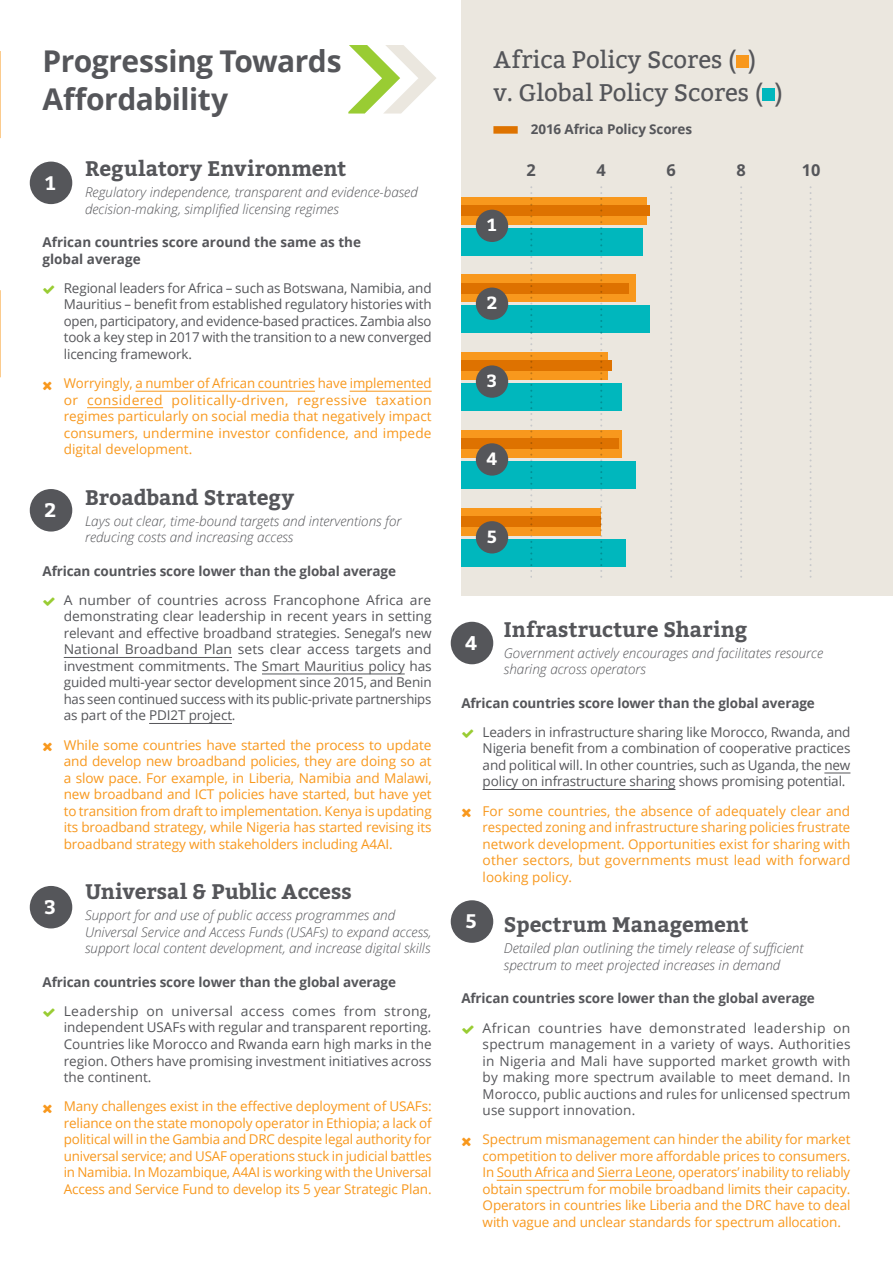
<style>
.page{position:relative;width:893px;height:1263px;background:#fff}
.page>*{position:absolute;margin:0;border:0;box-sizing:border-box;transform-origin:0 0}
.t1{font:700 30px/37.5px "Open Sans";letter-spacing:-.015em;color:#55565a}
.t2{font:24px/33px "Bitter";color:#55565a}
.t3{font:700 21px "Bitter";color:#55565a}
.t4{font:700 19.5px "Bitter";color:#fff}
.t5{font:700 17.55px "Bitter";color:#fff}
.t6{font:700 16.35px "Open Sans";color:#55565a}
.t7{font:13.5px/16.5px "Open Sans";letter-spacing:-.01em;color:#f8981d;text-align:justify}
.t8{font:13.5px/16.5px "Open Sans";letter-spacing:-.01em;color:#55565a;text-align:justify}
.t9{font:italic 300 13.5px/16.5px "Open Sans";color:#55565a}
.t10{font:700 13.5px/16.5px "Open Sans";letter-spacing:-.01em;color:#55565a}
</style>
<div class="page">
<div style="left:461px;top:0;width:432px;height:595px;background:#ebe7df"></div>
<hr style="left:135px;top:391px;width:180px;height:1px;background:#f8981d">
<hr style="left:350px;top:391px;width:82px;height:1px;background:#f8981d">
<hr style="left:87px;top:407px;width:76px;height:1px;background:#f8981d">
<hr style="left:64px;top:657px;width:168px;height:1px;background:#55565a">
<hr style="left:262px;top:674px;width:143px;height:1px;background:#55565a">
<hr style="left:149px;top:723px;width:83px;height:1px;background:#55565a">
<svg style="left:824px;top:773px;width:26px;height:1px"></svg>
<hr style="left:483px;top:789px;width:192px;height:1px;background:#55565a">
<hr style="left:497px;top:1180px;width:72px;height:1px;background:#f8981d">
<hr style="left:597px;top:1180px;width:75px;height:1px;background:#f8981d">
<svg style="left:348px;top:45px;width:88px;height:69px"></svg>
<div style="left:736px;top:55px;width:12px;height:13px;background:#f8981d"></div>
<div style="left:763px;top:88px;width:12px;height:13px;background:#00b7bd"></div>
<div style="left:461px;top:228px;width:182px;height:28px;background:#00b7bd"></div>
<div style="left:461px;top:305px;width:189px;height:28px;background:#00b7bd"></div>
<div style="left:461px;top:383px;width:161px;height:28px;background:#00b7bd"></div>
<div style="left:461px;top:461px;width:175px;height:28px;background:#00b7bd"></div>
<div style="left:461px;top:539px;width:165px;height:28px;background:#00b7bd"></div>
<div style="left:461px;top:197px;width:186px;height:28px;background:#f8981d"></div>
<div style="left:461px;top:274px;width:175px;height:28px;background:#f8981d"></div>
<div style="left:461px;top:352px;width:147px;height:28px;background:#f8981d"></div>
<div style="left:461px;top:430px;width:161px;height:28px;background:#f8981d"></div>
<div style="left:461px;top:508px;width:140px;height:28px;background:#f8981d"></div>
<div style="left:461px;top:205px;width:189px;height:11px;background:#de7200"></div>
<div style="left:461px;top:283px;width:168px;height:10px;background:#de7200"></div>
<div style="left:461px;top:361px;width:151px;height:10px;background:#de7200"></div>
<div style="left:461px;top:438px;width:158px;height:11px;background:#de7200"></div>
<div style="left:461px;top:516px;width:140px;height:11px;background:#de7200"></div>
<svg style="left:530px;top:186px;width:2px;height:392px"></svg>
<svg style="left:600px;top:186px;width:2px;height:392px"></svg>
<svg style="left:670px;top:186px;width:2px;height:392px"></svg>
<svg style="left:740px;top:186px;width:2px;height:392px"></svg>
<svg style="left:810px;top:186px;width:1px;height:392px"></svg>
<div style="left:476px;top:210px;width:32px;height:32px;background:#55565a;border-radius:50%"></div>
<div style="left:476px;top:288px;width:32px;height:32px;background:#55565a;border-radius:50%"></div>
<div style="left:476px;top:365px;width:32px;height:33px;background:#55565a;border-radius:50%"></div>
<div style="left:476px;top:443px;width:32px;height:33px;background:#55565a;border-radius:50%"></div>
<div style="left:476px;top:521px;width:32px;height:32px;background:#55565a;border-radius:50%"></div>
<div style="left:30px;top:162px;width:42px;height:42px;background:#55565a;border-radius:50%"></div>
<div style="left:30px;top:489px;width:42px;height:42px;background:#55565a;border-radius:50%"></div>
<div style="left:30px;top:886px;width:42px;height:42px;background:#55565a;border-radius:50%"></div>
<div style="left:451px;top:622px;width:42px;height:42px;background:#55565a;border-radius:50%"></div>
<div style="left:451px;top:900px;width:42px;height:43px;background:#55565a;border-radius:50%"></div>
<div style="left:497px;top:126px;width:17px;height:8px;background:#de7300"></div>
<h1 class="t1" style="left:43px;top:42px;width:301px">Progressing Towards<br>Affordability</h1>
<h3 class="t3" style="left:85px;top:160px;width:263px">Regulatory Environment</h3>
<p class="t9" style="left:85px;top:185px;width:334px">Regulatory independence, transparent and evidence-based decision-making, simplified licensing regimes</p>
<p class="t10" style="left:43px;top:234px;width:320px">African countries score around the same as the global average</p>
<p class="t8" style="left:64px;top:281px;width:369px">Regional leaders for Africa – such as Botswana, Namibia, and Mauritius – benefit from established regulatory histories with open, participatory, and evidence-based practices. Zambia also took a key step in 2017 with the transition to a new converged licencing framework.</p>
<p class="t7" style="left:64px;top:376px;width:369px">Worryingly, a number of African countries have implemented or considered politically-driven, regressive taxation regimes particularly on social media that negatively impact consumers, undermine investor confidence, and impede digital development.</p>
<h3 class="t3" style="left:85px;top:488px;width:211px">Broadband Strategy</h3>
<p class="t9" style="left:85px;top:514px;width:318px">Lays out clear, time-bound targets and interventions for reducing costs and increasing access</p>
<p class="t10" style="left:43px;top:562px;width:355px">African countries score lower than the global average</p>
<p class="t8" style="left:64px;top:593px;width:369px">A number of countries across Francophone Africa are demonstrating clear leadership in recent years in setting relevant and effective broadband strategies. Senegal’s new National Broadband Plan sets clear access targets and investment commitments. The Smart Mauritius policy has guided multi-year sector development since 2015, and Benin has seen continued success with its public-private partnerships as part of the PDI2T project.</p>
<p class="t7" style="left:64px;top:738px;width:369px">While some countries have started the process to update and develop new broadband policies, they are doing so at a slow pace. For example, in Liberia, Namibia and Malawi, new broadband and ICT policies have started, but have yet to transition from draft to implementation. Kenya is updating its broadband strategy, while Nigeria has started revising its broadband strategy with stakeholders including A4AI.</p>
<h3 class="t3" style="left:85px;top:883px;width:268px">Universal &amp; Public Access</h3>
<p class="t9" style="left:85px;top:908px;width:348px">Support for and use of public access programmes and<br>Universal Service and Access Funds (USAFs) to expand access, support local content development, and increase digital skills</p>
<p class="t10" style="left:43px;top:973px;width:355px">African countries score lower than the global average</p>
<p class="t8" style="left:64px;top:1004px;width:369px">Leadership on universal access comes from strong, independent USAFs with regular and transparent reporting.<br>Countries like Morocco and Rwanda earn high marks in the region. Others have promising investment initiatives across the continent.</p>
<p class="t7" style="left:64px;top:1098px;width:369px">Many challenges exist in the effective deployment of USAFs: reliance on the state monopoly operator in Ethiopia; a lack of political will in the Gambia and DRC despite legal authority for universal service; and USAF operations stuck in judicial battles in Namibia. In Mozambique, A4AI is working with the Universal Access and Service Fund to develop its 5 year Strategic Plan.</p>
<h3 class="t4" style="left:45px;top:174px;width:12px">1</h3>
<h3 class="t4" style="left:44px;top:502px;width:13px">2</h3>
<h3 class="t4" style="left:44px;top:898px;width:13px">3</h3>
<h2 class="t2" style="left:493px;top:45px;width:291px">Africa Policy Scores ( )<br>v. Global Policy Scores ( )</h2>
<p class="t10" style="left:531px;top:120px;width:163px">2016 Africa Policy Scores</p>
<p class="t5" style="left:487px;top:215px;width:11px">1</p>
<p class="t5" style="left:487px;top:293px;width:12px">2</p>
<p class="t5" style="left:487px;top:371px;width:12px">3</p>
<p class="t5" style="left:486px;top:449px;width:12px">4</p>
<p class="t5" style="left:487px;top:526px;width:11px">5</p>
<p class="t6" style="left:527px;top:161px;width:11px">2</p>
<p class="t6" style="left:597px;top:161px;width:11px">4</p>
<p class="t6" style="left:666px;top:161px;width:11px">6</p>
<p class="t6" style="left:736px;top:161px;width:11px">8</p>
<p class="t6" style="left:802px;top:161px;width:20px">10</p>
<h3 class="t3" style="left:504px;top:620px;width:245px">Infrastructure Sharing</h3>
<p class="t9" style="left:504px;top:646px;width:321px">Government actively encourages and facilitates resource sharing across operators</p>
<p class="t10" style="left:461px;top:694px;width:355px">African countries score lower than the global average</p>
<p class="t8" style="left:483px;top:725px;width:369px">Leaders in infrastructure sharing like Morocco, Rwanda, and Nigeria benefit from a combination of cooperative practices and political will. In other countries, such as Uganda, the new policy on infrastructure sharing shows promising potential.</p>
<p class="t7" style="left:483px;top:804px;width:369px">For some countries, the absence of adequately clear and respected zoning and infrastructure sharing policies frustrate network development. Opportunities exist for sharing with other sectors, but governments must lead with forward looking policy.</p>
<h3 class="t3" style="left:504px;top:916px;width:246px">Spectrum Management</h3>
<p class="t9" style="left:504px;top:939px;width:301px">Detailed plan outlining the timely release of sufficient spectrum to meet projected increases in demand</p>
<p class="t10" style="left:461px;top:990px;width:355px">African countries score lower than the global average</p>
<p class="t8" style="left:483px;top:1021px;width:369px">African countries have demonstrated leadership on spectrum management in a variety of ways. Authorities in Nigeria and Mali have supported market growth with by making more spectrum available to meet demand. In Morocco, public auctions and rules for unlicensed spectrum use support innovation.</p>
<p class="t7" style="left:483px;top:1132px;width:369px">Spectrum mismanagement can hinder the ability for market competition to deliver more affordable prices to consumers.<br>In South Africa and Sierra Leone, operators’ inability to reliably obtain spectrum for mobile broadband limits their capacity.<br>Operators in countries like Liberia and the DRC have to deal with vague and unclear standards for spectrum allocation.</p>
<h3 class="t4" style="left:465px;top:634px;width:14px">4</h3>
<h3 class="t4" style="left:466px;top:913px;width:12px">5</h3>
</div>
